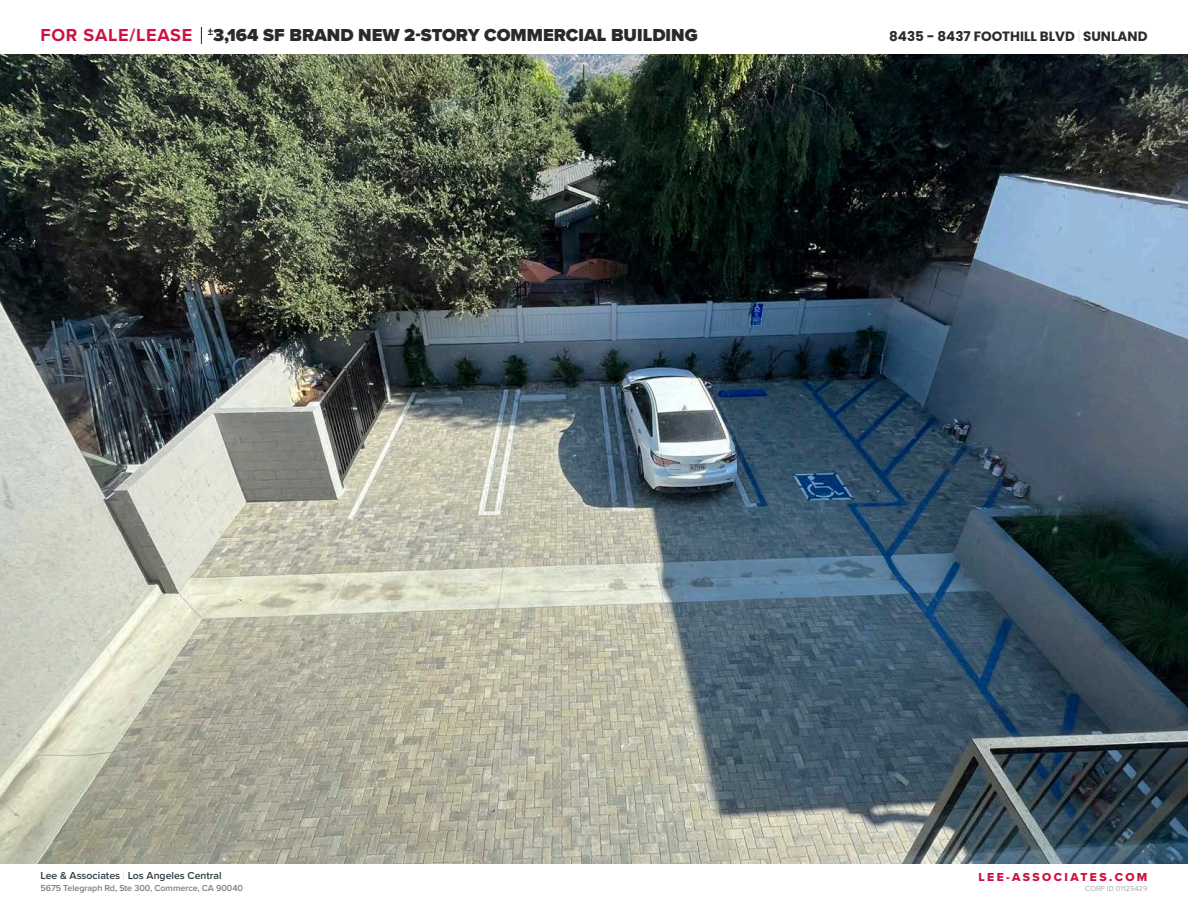
<style>
.page{position:relative;width:1188px;height:918px;background:#fff}
.page>*{position:absolute;margin:0;border:0;box-sizing:border-box;transform-origin:0 0}
.t1{font:900 18px "Proxima Nova";color:#2a292c}
.t2{font:700 18px "Proxima Nova";letter-spacing:.04em;color:#cd1141}
.t3{font:700 13.5px "Poppins";color:#2a292c}
.t4{font:12px "Proxima Nova Extrabld";letter-spacing:.2em;color:#cd1141}
.t5{font:600 10.5px "Proxima Nova";color:#2f3b41}
.t6{font:600 9px "Proxima Nova";letter-spacing:-.01em;color:#7e8083}
.t7{font:7.5px "Proxima Nova";color:#a8aaad}
.s1{font-weight:100;color:#94a2aa}
.s2{font-family:"Proxima Nova T";font-weight:100;color:#a8aaad}
</style>
<div class="page">
<img style="left:0;top:54px;width:1188px;height:810px">
<svg style="left:201px;top:27px;width:1px;height:17px"></svg>
<p class="t1" style="left:208px;top:22px;width:491px"><sup>±</sup>3,164 SF BRAND NEW 2-STORY COMMERCIAL BUILDING</p>
<p class="t2" style="left:40px;top:22px;width:153px">FOR SALE/LEASE</p>
<p class="t3" style="left:889px;top:29px;width:260px">8435 - 8437 FOOTHILL BLVD <span class="s1">|</span> SUNLAND</p>
<p class="t5" style="left:40px;top:868px;width:183px">Lee &amp; Associates <span class="s2">|</span> Los Angeles Central</p>
<p class="t4" style="left:978px;top:868px;width:171px">LEE-ASSOCIATES.COM</p>
<p class="t6" style="left:40px;top:881px;width:204px">5675 Telegraph Rd, Ste 300, Commerce, CA 90040</p>
<p class="t7" style="left:1085px;top:883px;width:64px">CORP ID 01125429</p>
</div>
